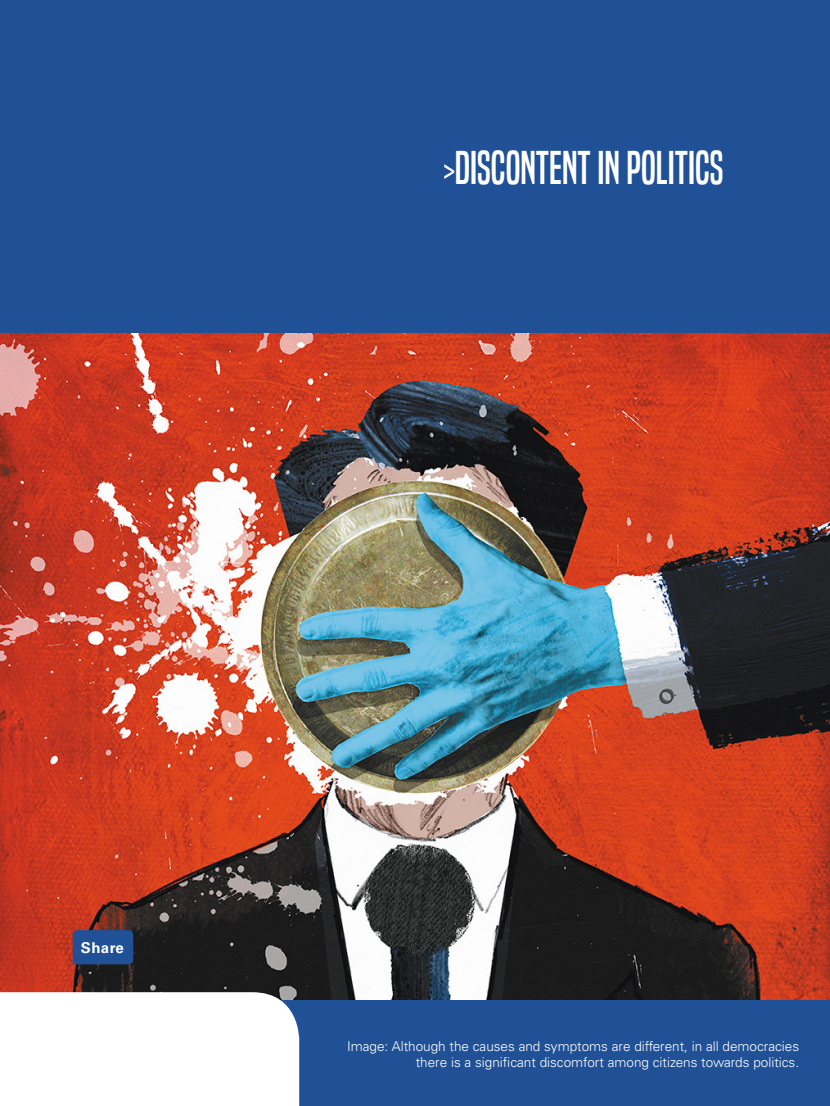
<style>
.page{position:relative;width:830px;height:1106px;background:#fff}
.page>*{position:absolute;margin:0;border:0;box-sizing:border-box;transform-origin:0 0}
.t1{font:44.1px "Built Titling Rg";color:#fff}
.t2{font:700 15px "Univers Pro";letter-spacing:.03em;color:#fff}
.t3{font:300 13.5px/15.8px "Univers Pro";color:#fff;text-align:right}
.s1{font-size:33.15px}
</style>
<div class="page">
<div style="left:0;top:999px;width:829px;height:107px;background:#205197"></div>
<div style="left:0;top:0;width:829px;height:999px;background:#205197"></div>
<img style="left:0;top:334px;width:829px;height:665px">
<div style="left:0;top:992px;width:299px;height:114px;background:#fff"></div>
<svg style="left:73px;top:930px;width:60px;height:34px"></svg>
<h1 class="t1" style="left:443px;top:142px;width:281px"><span class="s1">&gt;</span>DISCONTENT IN POLITICS</h1>
<p class="t2" style="left:81px;top:938px;width:45px">Share</p>
<p class="t3" style="left:347px;top:1038px;width:453px">Image: Although the causes and symptoms are different, in all democracies there is a significant discomfort among citizens towards politics.</p>
</div>
